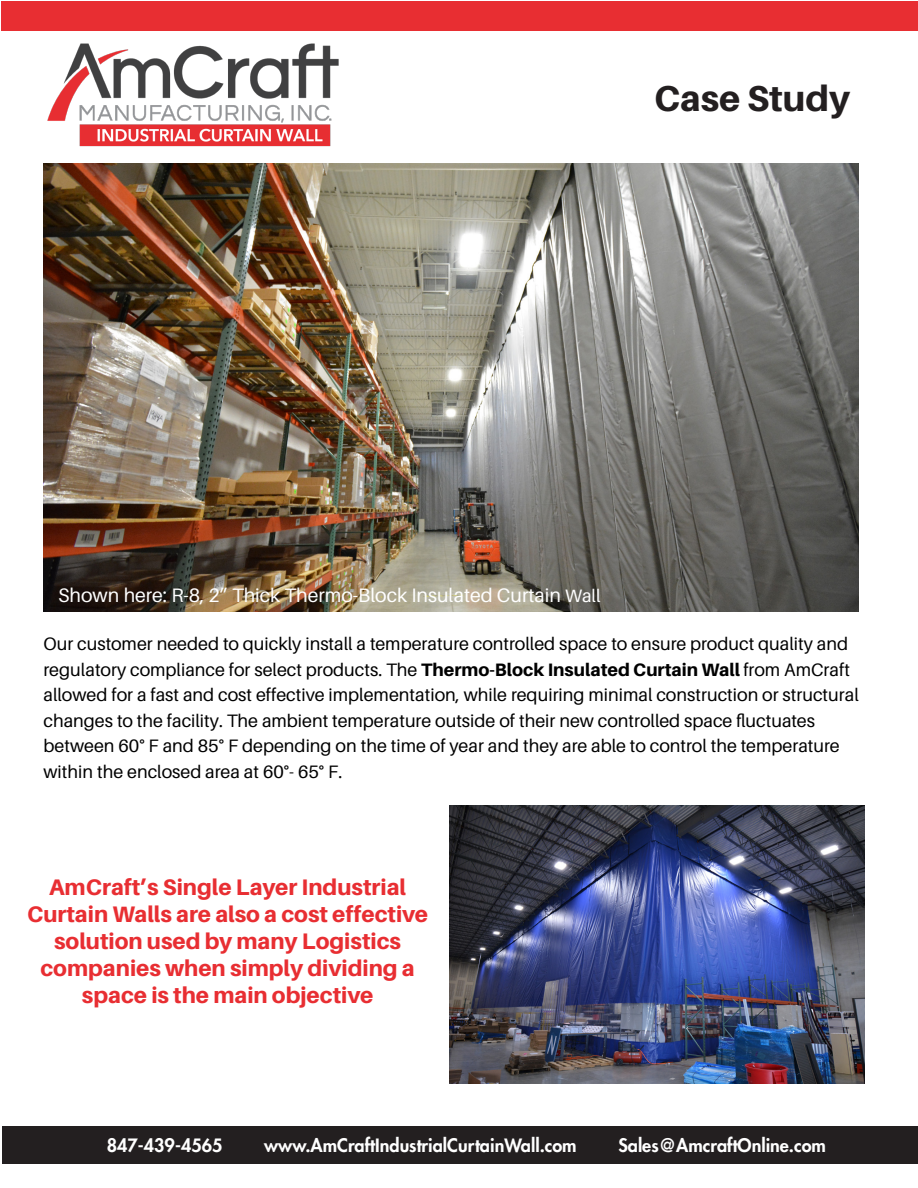
<style>
.page{position:relative;width:918px;height:1188px;background:#fff}
.page>*{position:absolute;margin:0;border:0;box-sizing:border-box;transform-origin:0 0}
.t1{font:800 36px "Aileron";color:#231f20}
.t2{font:800 22.5px "Aileron";color:#e82e32}
.t3{font:19.5px "Aileron";color:#fff}
.t4{font:18px/25.5px "Aileron";color:#000}
.t5{font:800 18px "Futura";color:#fff}
.s1{font-size:18px}
.s2{font-weight:800}
</style>
<div class="page">
<div style="left:2px;top:1px;width:916px;height:30px;background:#e82e32"></div>
<div style="left:2px;top:1127px;width:916px;height:37px;background:#231f20"></div>
<img style="left:47px;top:43px;width:292px;height:104px">
<img style="left:449px;top:806px;width:416px;height:277px">
<img style="left:44px;top:164px;width:815px;height:448px">
<p class="t1" style="left:654px;top:77px;width:198px">Case Study</p>
<p class="t3" style="left:58px;top:584px;width:544px">Shown here: R-8, 2” Thick Thermo-Block Insulated Curtain <span class="s1">Wall</span></p>
<p class="t4" style="left:44px;top:631px;width:817px">Our customer needed to quickly install a temperature controlled space to ensure product quality and regulatory compliance for select products. The <span class="s2">Thermo-Block Insulated Curtain Wall</span> from AmCraft allowed for a fast and cost effective implementation, while requiring minimal construction or structural changes to the facility. The ambient temperature outside of their new controlled space fluctuates</p>
<p class="t4" style="left:44px;top:733px;width:798px">between 60° F and 85° F depending on the time of year and they are able to control the temperature</p>
<p class="t4" style="left:44px;top:759px;width:300px">within the enclosed area at 60°- 65° F.</p>
<p class="t2" style="left:49px;top:874px;width:359px">AmCraft’s Single Layer Industrial</p>
<p class="t2" style="left:27px;top:901px;width:403px">Curtain Walls are also a cost effective</p>
<p class="t2" style="left:54px;top:928px;width:348px">solution used by many Logistics</p>
<p class="t2" style="left:40px;top:955px;width:376px">companies when simply dividing a</p>
<p class="t2" style="left:82px;top:982px;width:293px">space is the main objective</p>
<p class="t5" style="left:107px;top:1134px;width:117px">847-439-4565</p>
<p class="t5" style="left:264px;top:1134px;width:314px">www.AmCraftIndustrialCurtainWall.com</p>
<p class="t5" style="left:618px;top:1134px;width:209px">Sales@AmcraftOnline.com</p>
</div>
